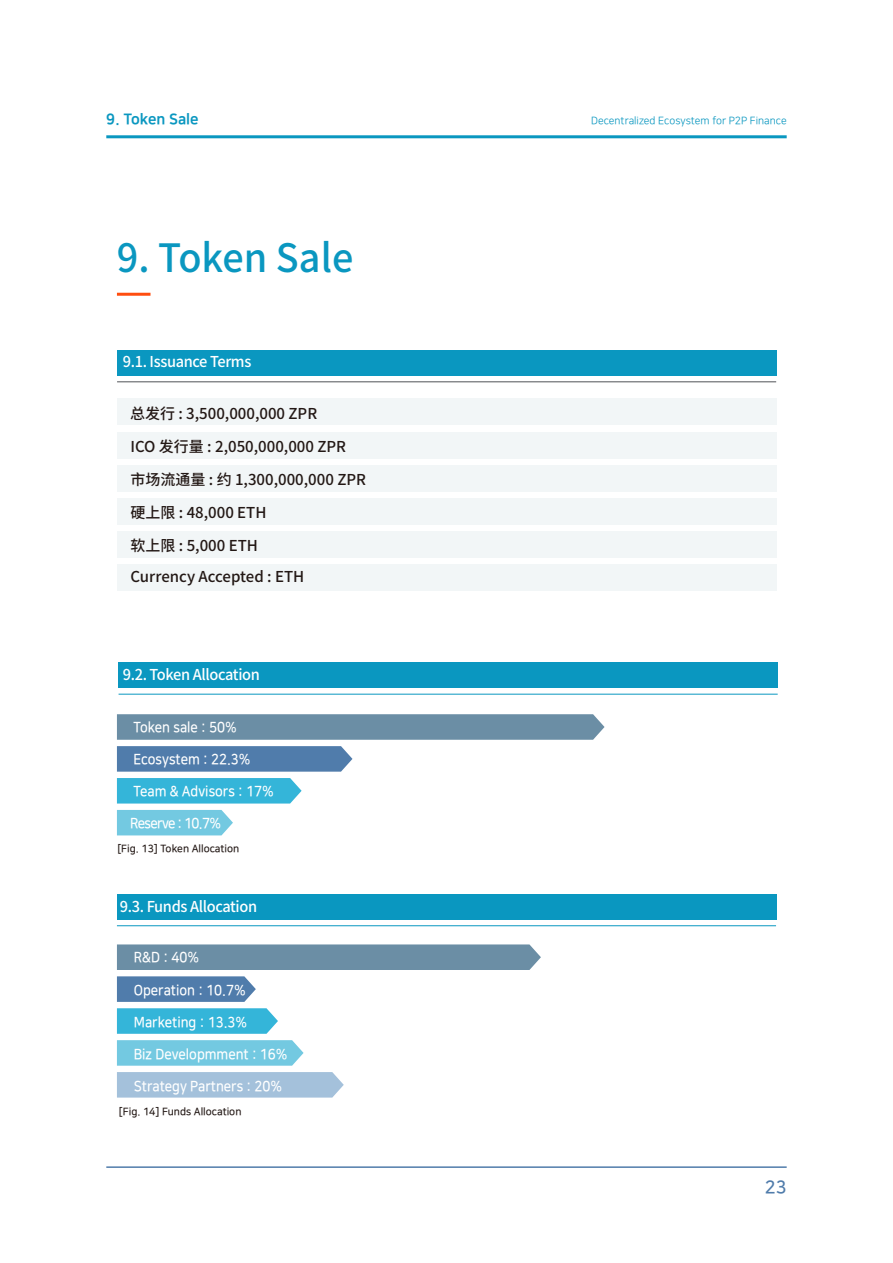
<style>
.page{position:relative;width:893px;height:1263px;background:#fff}
.page>*{position:absolute;margin:0;border:0;box-sizing:border-box;transform-origin:0 0}
.t1{font:500 39px "Noto Sans CJ Ksc";color:#0a97c0}
.t2{font:18px "Nanum Square OTFB";color:#507cab}
.t3{font:500 15px/31.5px "Noto Sans CJ Ksc";color:#231815}
.t4{font:500 15px "Noto Sans CJ Ksc";letter-spacing:-.025em;color:#fff}
.t5{font:15px "Nanum Square OTFEB";color:#0a97c0;scale:.96 1}
.t6{font:14.55px "Nanum Square OTFB";color:#fff;scale:.9 1}
.t7{font:14.55px "Nanum Square OTFB";letter-spacing:-.05em;color:#fff;scale:.9 1}
.t8{font:10.5px "Nanum Square OTFB";color:#231815}
.t9{font:10.5px "Nanum Square OTFR";color:#0a97c0}
</style>
<div class="page">
<svg style="left:117px;top:714px;width:488px;height:26px;background:#6f91a7"></svg>
<div style="left:117px;top:810px;width:116px;height:25px;background:#73c9e1"></div>
<div style="left:117px;top:778px;width:185px;height:25px;background:#34b5d9"></div>
<svg style="left:117px;top:746px;width:235px;height:26px;background:#5781ae"></svg>
<div style="left:117px;top:944px;width:424px;height:26px;background:#6b8ea5"></div>
<svg style="left:117px;top:1040px;width:187px;height:26px;background:#7acbe2"></svg>
<svg style="left:117px;top:1008px;width:161px;height:26px;background:#3eb8da"></svg>
<div style="left:117px;top:1072px;width:227px;height:25px;background:#a4c1db"></div>
<svg style="left:117px;top:976px;width:139px;height:26px;background:#5a83af"></svg>
<div style="left:117px;top:350px;width:659px;height:26px;background:#0a97c0"></div>
<hr style="left:117px;top:381px;width:659px;height:1px;background:#505257">
<div style="left:119px;top:662px;width:659px;height:26px;background:#0a97c0"></div>
<hr style="left:119px;top:694px;width:659px;height:1px;background:#0a97c0">
<hr style="left:106px;top:135px;width:681px;height:3px;background:#0a97c0">
<hr style="left:106px;top:1166px;width:681px;height:2px;background:#507cab">
<div style="left:117px;top:399px;width:659px;height:26px;background:#f2f6f7"></div>
<div style="left:117px;top:432px;width:659px;height:26px;background:#f2f6f7"></div>
<div style="left:117px;top:465px;width:659px;height:26px;background:#f2f6f7"></div>
<div style="left:117px;top:498px;width:659px;height:26px;background:#f2f6f7"></div>
<div style="left:117px;top:531px;width:659px;height:27px;background:#f2f6f7"></div>
<div style="left:117px;top:564px;width:659px;height:27px;background:#f2f6f7"></div>
<hr style="left:117px;top:293px;width:34px;height:3px;background:#ff4d0f">
<div style="left:117px;top:894px;width:659px;height:25px;background:#0a97c0"></div>
<hr style="left:117px;top:925px;width:659px;height:1px;background:#0a97c0">
<p class="t5" style="left:106px;top:111px;width:98px">9. Token Sale</p>
<p class="t9" style="left:591px;top:116px;width:197px">Decentralized Ecosystem for P2P Finance</p>
<h1 class="t1" style="left:117px;top:236px;width:238px">9. Token Sale</h1>
<p class="t4" style="left:123px;top:353px;width:130px">9.1. Issuance Terms</p>
<p class="t3" style="left:130px;top:398px;width:189px">总发行 : 3,500,000,000 ZPR</p>
<p class="t3" style="left:130px;top:431px;width:217px">ICO 发行量 : 2,050,000,000 ZPR</p>
<p class="t3" style="left:130px;top:464px;width:237px">市场流通量 : 约 1,300,000,000 ZPR</p>
<p class="t3" style="left:130px;top:497px;width:138px">硬上限 : 48,000 ETH</p>
<p class="t3" style="left:130px;top:530px;width:175px">软上限 : 5,000 ETH<br>Currency Accepted : ETH</p>
<p class="t4" style="left:123px;top:666px;width:139px">9.2. Token Allocation</p>
<p class="t6" style="left:133px;top:719px;width:117px">Token sale : 50%</p>
<p class="t6" style="left:133px;top:752px;width:132px">Ecosystem : 22.3%</p>
<p class="t6" style="left:133px;top:784px;width:158px">Team &amp; Advisors : 17%</p>
<p class="t7" style="left:130px;top:816px;width:103px">Reserve : 10.7%</p>
<p class="t8" style="left:117px;top:843px;width:123px">[Fig. 13] Token Allocation</p>
<p class="t4" style="left:120px;top:898px;width:139px">9.3. Funds Allocation</p>
<p class="t6" style="left:134px;top:950px;width:74px">R&amp;D : 40%</p>
<p class="t6" style="left:134px;top:982px;width:126px">Operation : 10.7%</p>
<p class="t6" style="left:134px;top:1014px;width:128px">Marketing : 13.3%</p>
<p class="t6" style="left:134px;top:1046px;width:172px">Biz Developmment : 16%</p>
<p class="t6" style="left:134px;top:1078px;width:166px">Strategy Partners : 20%</p>
<p class="t8" style="left:119px;top:1106px;width:124px">[Fig. 14] Funds Allocation</p>
<p class="t2" style="left:765px;top:1178px;width:23px">23</p>
</div>
